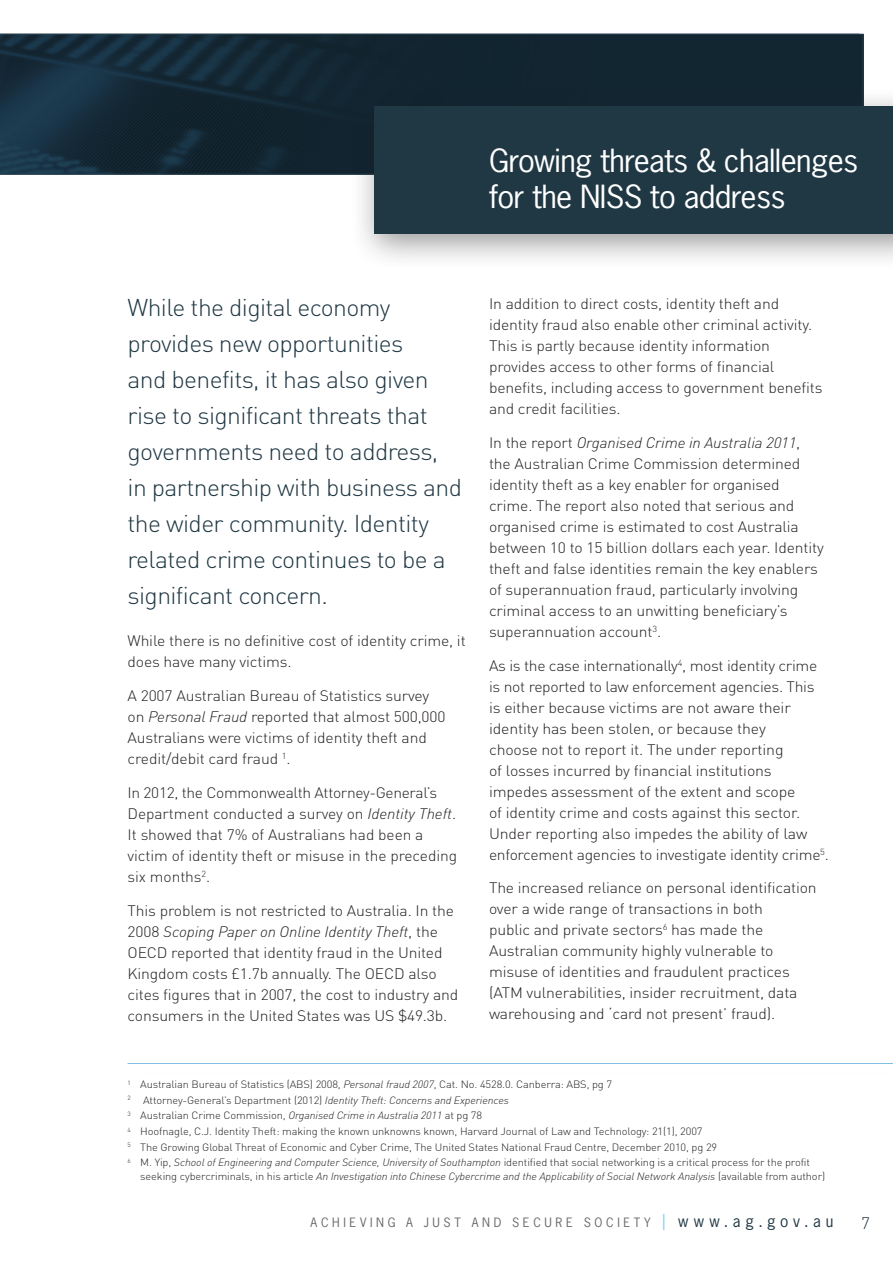
<style>
.page{position:relative;width:893px;height:1263px;background:#fff}
.page>*{position:absolute;margin:0;border:0;box-sizing:border-box;transform-origin:0 0}
.t1{font:30px/36px "News Gothic Std";letter-spacing:-.02em;color:#fff;scale:1.05 1}
.t2{font:300 24px/36px "DINOT";letter-spacing:-.025em;color:#203844}
.t3{font:300 16.5px "DINOT";color:#203844;scale:1.05 1}
.t4{font:300 15px/21px "DINOT";letter-spacing:-.01em;color:#231f20;scale:1.05 1}
.t5{font:300 15px/21px "DINOT";letter-spacing:-.01em;color:#231f20;scale:1.04 1}
.t6{font:12.15px "News Gothic Std";letter-spacing:.3em;color:#67676a}
.t7{font:300 10.5px/15.6px "DINOT";letter-spacing:-.01em;color:#231f20;scale:1.05 1}
.t8{font:italic 300 10.5px "DINOT";letter-spacing:-.01em;color:#231f20;scale:1.05 1}
.s1{font-style:italic}
.s2{font-style:normal}
.s3{font-size:16.2px;color:#7cd3f6}
.s4{font-size:15.6px;color:#203844}
</style>
<div class="page">
<svg style="left:0;top:34px;width:863px;height:140px;background:#132835"></svg>
<hr style="left:128px;top:1063px;width:765px;height:1px;background:#007ec5">
<div style="left:350px;top:87px;width:543px;height:184px;background:#231f20;opacity:.45"></div>
<div style="left:374px;top:106px;width:519px;height:128px;background:#203844"></div>
<h1 class="t1" style="left:489px;top:143px;width:353px">Growing threats &amp; challenges for the Niss to address</h1>
<p class="t2" style="left:128px;top:289px;width:336px">While the digital economy provides new opportunities<br>and benefits, it has also given rise to significant threats that governments need to address, in partnership with business and the wider community. Identity related crime continues to be a significant concern.</p>
<p class="t4" style="left:128px;top:630px;width:324px">While there is no definitive cost of identity crime, it does have many victims.</p>
<p class="t4" style="left:128px;top:685px;width:304px">A 2007 Australian Bureau of Statistics survey on <span class="s1">Personal Fraud</span> reported that almost 500,000<br>Australians were victims of identity theft and credit/debit card fraud <sup>1</sup>.</p>
<p class="t5" style="left:128px;top:782px;width:318px">In 2012, the Commonwealth Attorney-General’s Department conducted a survey on <span class="s1">Identity Theft</span>.<br>It showed that 7% of Australians had been a victim of identity theft or misuse in the preceding six months<sup>2</sup>.</p>
<p class="t4" style="left:128px;top:899px;width:316px">This problem is not restricted to Australia. In the 2008 <span class="s1">Scoping Paper on Online Identity Theft</span>, the OECD reported that identity fraud in the United Kingdom costs £1.7b annually. The OECD also cites figures that in 2007, the cost to industry and consumers in the United States was US $49.3b.</p>
<p class="t4" style="left:489px;top:293px;width:319px">In addition to direct costs, identity theft and identity fraud also enable other criminal activity.<br>This is partly because identity information provides access to other forms of financial benefits, including access to government benefits and credit facilities.</p>
<p class="t4" style="left:489px;top:432px;width:320px">In the report <span class="s1">Organised Crime in Australia 2011</span>, the Australian Crime Commission determined identity theft as a key enabler for organised crime. The report also noted that serious and organised crime is estimated to cost Australia between 10 to 15 billion dollars each year. Identity theft and false identities remain the key enablers of superannuation fraud, particularly involving criminal access to an unwitting beneficiary’s superannuation account<sup>3</sup>.</p>
<p class="t4" style="left:489px;top:655px;width:325px">As is the case internationally<sup>4</sup>, most identity crime is not reported to law enforcement agencies. This is either because victims are not aware their identity has been stolen, or because they<br>choose not to report it. The under reporting<br>of losses incurred by financial institutions impedes assessment of the extent and scope<br>of identity crime and costs against this sector.<br>Under reporting also impedes the ability of law enforcement agencies to investigate identity crime<sup>5</sup>.</p>
<p class="t4" style="left:489px;top:877px;width:314px">The increased reliance on personal identification over a wide range of transactions in both<br>public and private sectors<sup>6</sup> has made the Australian community highly vulnerable to misuse of identities and fraudulent practices (ATM vulnerabilities, insider recruitment, data warehousing and ‘card not present’ fraud).</p>
<p class="t7" style="left:128px;top:1076px;width:651px"><sup>1</sup> Australian Bureau of Statistics (ABS) 2008, <span class="s1">Personal fraud 2007</span>, Cat. No. 4528.0. Canberra: ABS, pg 7<br><sup>2</sup> Attorney-General’s Department (2012) <span class="s1">Identity Theft: Concerns and Experiences<br></span><sup>3</sup> Australian Crime Commission, <span class="s1">Organised Crime in Australia 2011</span> at pg 78<br><sup>4</sup> Hoofnagle, C.J. Identity Theft: making the known unknowns known, Harvard Journal of Law and Technology: 21(1), 2007<br><sup>5</sup> The Growing Global Threat of Economic and Cyber Crime, The United States National Fraud Centre, December 2010, pg 29<br><sup>6</sup> M. Yip, <span class="s1">School of Engineering and Computer Science, University of Southampton</span> identified that social networking is a critical process for the profit</p>
<p class="t8" style="left:140px;top:1169px;width:654px"><span class="s2">seeking cybercriminals, in his article</span> An Investigation into Chinese Cybercrime and the Applicability of Social Network Analysis <span class="s2">(available from author)</span></p>
<p class="t6" style="left:311px;top:1215px;width:143px">Achi evin g a just</p>
<p class="t6" style="left:472px;top:1215px;width:363px">an d s ecure s oci et y <span class="s3">|</span> <span class="s4">www.ag.gov.au</span></p>
<p class="t3" style="left:861px;top:1213px;width:10px">7</p>
</div>
